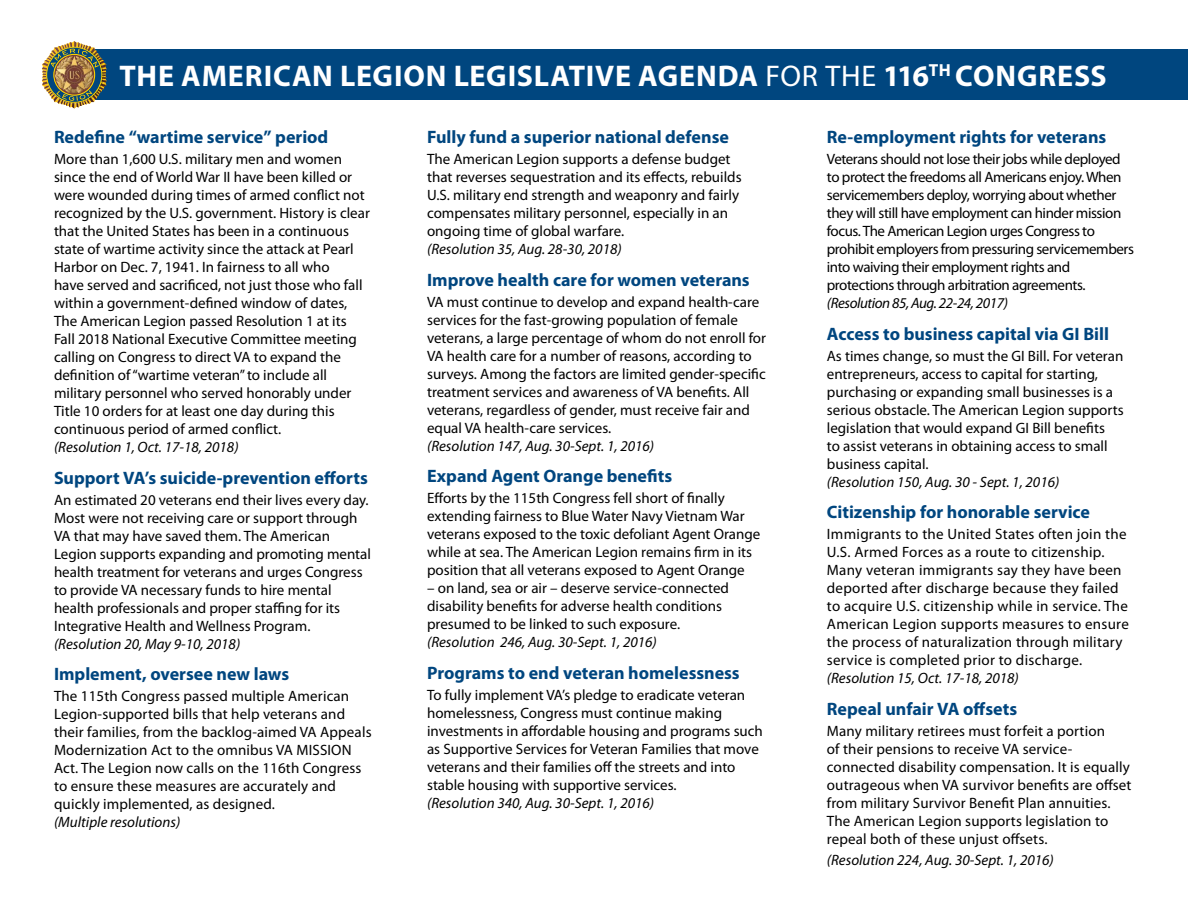
<style>
.page{position:relative;width:1188px;height:918px;background:#fff}
.page>*{position:absolute;margin:0;border:0;box-sizing:border-box;transform-origin:0 0}
.Body{font:700 30px "Myriad Pro";letter-spacing:.025em;color:#fff}
.Subhead{font:700 18px "Myriad Pro";color:#00467f}
.Body-2{font:15px/18px "Myriad Pro";color:#000}
.Body-3{font:15px/18px "Myriad Pro";letter-spacing:-.03em;color:#000}
.Body-4{font:15px/18px "Myriad Pro";letter-spacing:.02em;color:#000}
.Body-5{font:italic 15px "Myriad Pro";color:#000}
.s1{font-weight:400}
.s2{font-style:italic}
</style>
<div class="page">
<div style="left:74px;top:49px;width:1114px;height:50px;background:#00467f"></div>
<svg style="left:42px;top:41px;width:65px;height:68px"></svg>
<img style="left:55px;top:56px;width:38px;height:38px">
<p class="Body" style="left:119px;top:59px;width:989px">THE AMERICAN LEGION LEGISLATIVE AGENDA <span class="s1">FOR THE</span> 116<sup>TH</sup> CONGRESS</p>
<p class="Subhead" style="left:54px;top:127px;width:276px">Redefine “wartime service” period</p>
<p class="Body-2" style="left:54px;top:150px;width:317px">More than 1,600 U.S. military men and women since the end of World War II have been killed or were wounded during times of armed conflict not recognized by the U.S. government. History is clear that the United States has been in a continuous state of wartime activity since the attack at Pearl Harbor on Dec. 7, 1941. In fairness to all who<br>have served and sacrificed, not just those who fall within a government-defined window of dates, The American Legion passed Resolution 1 at its Fall 2018 National Executive Committee meeting calling on Congress to direct VA to expand the definition of “wartime veteran” to include all military personnel who served honorably under Title 10 orders for at least one day during this continuous period of armed conflict.<br><span class="s2">(Resolution 1, Oct. 17-18, 2018)</span></p>
<p class="Subhead" style="left:54px;top:468px;width:315px">Support VA’s suicide-prevention efforts</p>
<p class="Body-2" style="left:54px;top:491px;width:319px">An estimated 20 veterans end their lives every day.<br>Most were not receiving care or support through VA that may have saved them. The American Legion supports expanding and promoting mental health treatment for veterans and urges Congress to provide VA necessary funds to hire mental health professionals and proper staffing for its Integrative Health and Wellness Program. <span class="s2">(Resolution 20, May 9-10, 2018)</span></p>
<p class="Subhead" style="left:54px;top:664px;width:237px">Implement, oversee new laws</p>
<p class="Body-2" style="left:54px;top:687px;width:319px">The 115th Congress passed multiple American Legion-supported bills that help veterans and their families, from the backlog-aimed VA Appeals Modernization Act to the omnibus VA MISSION Act. The Legion now calls on the 116th Congress to ensure these measures are accurately and quickly implemented, as designed.<br><span class="s2">(Multiple resolutions)</span></p>
<p class="Subhead" style="left:427px;top:127px;width:303px">Fully fund a superior national defense</p>
<p class="Body-2" style="left:427px;top:150px;width:316px">The American Legion supports a defense budget that reverses sequestration and its effects, rebuilds U.S. military end strength and weaponry and fairly compensates military personnel, especially in an ongoing time of global warfare.<br><span class="s2">(Resolution 35, Aug. 28-30, 2018)</span></p>
<p class="Subhead" style="left:427px;top:270px;width:324px">Improve health care for women veterans</p>
<p class="Body-2" style="left:427px;top:293px;width:341px">VA must continue to develop and expand health-care services for the fast-growing population of female veterans, a large percentage of whom do not enroll for VA health care for a number of reasons, according to surveys. Among the factors are limited gender-specific treatment services and awareness of VA benefits. All veterans, regardless of gender, must receive fair and equal VA health-care services.<br><span class="s2">(Resolution 147, Aug. 30-Sept. 1, 2016)</span></p>
<p class="Subhead" style="left:427px;top:466px;width:247px">Expand Agent Orange benefits</p>
<p class="Body-2" style="left:427px;top:489px;width:335px">Efforts by the 115th Congress fell short of finally extending fairness to Blue Water Navy Vietnam War veterans exposed to the toxic defoliant Agent Orange while at sea. The American Legion remains firm in its position that all veterans exposed to Agent Orange</p>
<p class="Body-2" style="left:427px;top:579px;width:303px">– on land, sea or air – deserve service-connected disability benefits for adverse health conditions presumed to be linked to such exposure. <span class="s2">(Resolution 246, Aug. 30-Sept. 1, 2016)</span></p>
<p class="Subhead" style="left:427px;top:663px;width:314px">Programs to end veteran homelessness</p>
<p class="Body-2" style="left:427px;top:686px;width:337px">To fully implement VA’s pledge to eradicate veteran homelessness, Congress must continue making investments in affordable housing and programs such as Supportive Services for Veteran Families that move veterans and their families off the streets and into stable housing with supportive services.<br><span class="s2">(Resolution 340, Aug. 30-Sept. 1, 2016)</span></p>
<p class="Subhead" style="left:827px;top:127px;width:281px">Re-employment rights for veterans</p>
<p class="Body-3" style="left:827px;top:150px;width:309px">Veterans should not lose their jobs while deployed to protect the freedoms all Americans enjoy. When servicemembers deploy, worrying about whether they will still have employment can hinder mission focus. The American Legion urges Congress to prohibit employers from pressuring servicemembers into waiving their employment rights and protections through arbitration agreements. <span class="s2">(Resolution 85, Aug. 22-24, 2017)</span></p>
<p class="Subhead" style="left:827px;top:324px;width:284px">Access to business capital via GI Bill</p>
<p class="Body-2" style="left:827px;top:347px;width:298px">As times change, so must the GI Bill. For veteran entrepreneurs, access to capital for starting, purchasing or expanding small businesses is a serious obstacle. The American Legion supports legislation that would expand GI Bill benefits<br>to assist veterans in obtaining access to small business capital.<br><span class="s2">(Resolution 150, Aug. 30 - Sept. 1, 2016)</span></p>
<p class="Subhead" style="left:827px;top:502px;width:265px">Citizenship for honorable service</p>
<p class="Body-4" style="left:827px;top:525px;width:303px">Immigrants to the United States often join the U.S. Armed Forces as a route to citizenship.<br>Many veteran immigrants say they have been deported after discharge because they failed to acquire U.S. citizenship while in service. The American Legion supports measures to ensure the process of naturalization through military service is completed prior to discharge. <span class="s2">(Resolution 15, Oct. 17-18, 2018)</span></p>
<p class="Subhead" style="left:827px;top:699px;width:192px">Repeal unfair VA offsets</p>
<p class="Body-2" style="left:827px;top:722px;width:306px">Many military retirees must forfeit a portion<br>of their pensions to receive VA service&shy;connected disability compensation. It is equally outrageous when VA survivor benefits are offset from military Survivor Benefit Plan annuities.<br>The American Legion supports legislation to repeal both of these unjust offsets.</p>
<p class="Body-5" style="left:827px;top:852px;width:229px">(Resolution 224, Aug. 30-Sept. 1, 2016)</p>
</div>
